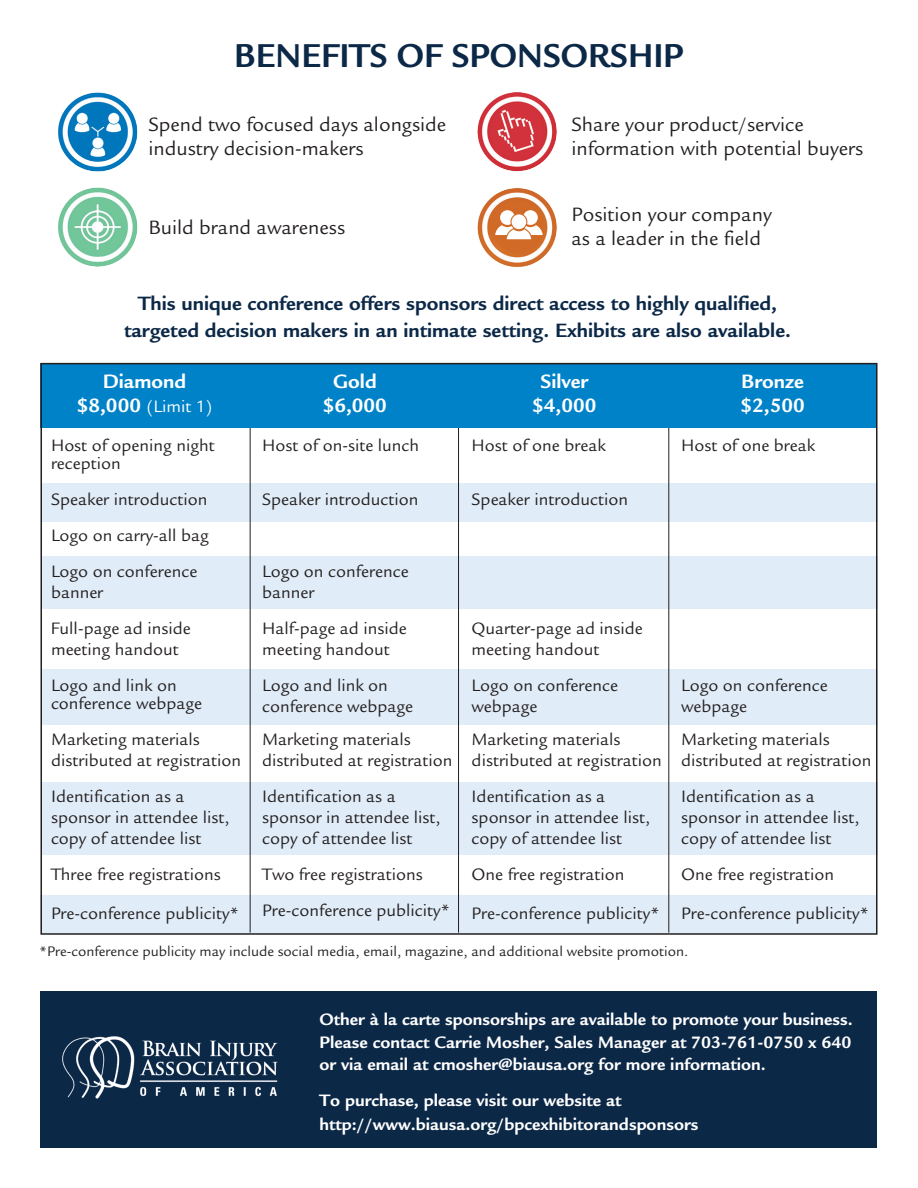
<style>
.page{position:relative;width:918px;height:1188px;background:#fff}
.page>*{position:absolute;margin:0;border:0;box-sizing:border-box;transform-origin:0 0}
.t1{font:700 36px "Legacy Sans";color:#0c2847;scale:.95 1}
.t2{font:21px/24px "Legacy Sans";color:#231f20}
.t3{font:700 21px/27px "Legacy Sans";color:#0c2847;text-align:center}
.t4{font:700 21px/24px "Legacy Sans";color:#fff;text-align:center}
.t5{font:18px/21px "Legacy Sans";color:#231f20}
.t6{font:700 18px/22.5px "Legacy Sans";color:#fff;text-align:justify}
.t7{font:18px "Legacy Sans";color:#fff}
.t8{font:15px "Legacy Sans";color:#231f20}
.s1{font-weight:700;font-size:21px}
</style>
<div class="page">
<div style="left:40px;top:991px;width:838px;height:157px;background:#0c2847"></div>
<img style="left:62px;top:1036px;width:216px;height:63px">
<div style="left:41px;top:895px;width:836px;height:39px;background:#e0ecf7"></div>
<div style="left:42px;top:483px;width:836px;height:39px;background:#e0ecf7"></div>
<div style="left:41px;top:556px;width:837px;height:52px;background:#e0ecf7"></div>
<div style="left:41px;top:669px;width:837px;height:56px;background:#e0ecf7"></div>
<div style="left:41px;top:782px;width:837px;height:72px;background:#e0ecf7"></div>
<hr style="left:250px;top:410px;width:1px;height:523px;background:#231f20">
<hr style="left:668px;top:410px;width:1px;height:523px;background:#231f20">
<hr style="left:458px;top:410px;width:1px;height:523px;background:#231f20">
<div style="left:40px;top:363px;width:838px;height:64px;background:#0082c8"></div>
<img style="left:58px;top:92px;width:80px;height:175px">
<img style="left:477px;top:92px;width:80px;height:175px">
<svg style="left:495px;top:210px;width:48px;height:29px"></svg>
<h1 class="t1" style="left:234px;top:35px;width:475px">BENEFITS OF SPONSORSHIP</h1>
<p class="t2" style="left:148px;top:112px;width:299px">Spend two focused days alongside industry decision-makers</p>
<p class="t2" style="left:148px;top:215px;width:198px">Build brand awareness</p>
<p class="t2" style="left:571px;top:112px;width:293px">Share your product/service information with potential buyers</p>
<p class="t2" style="left:571px;top:202px;width:202px">Position your company as a leader in the field</p>
<p class="t3" style="left:124px;top:290px;width:668px">This unique conference offers sponsors direct access to highly qualified, targeted decision makers in an intimate setting. Exhibits are also available.</p>
<p class="t4" style="left:103px;top:370px;width:85px">Diamond</p>
<p class="t7" style="left:77px;top:396px;width:137px"><span class="s1">$8,000</span> (Limit 1)</p>
<p class="t5" style="left:51px;top:437px;width:165px;line-height:18px">Host of opening night reception</p>
<p class="t5" style="left:51px;top:482px;width:159px;line-height:36px;text-align:justify">Speaker introduction Logo on carry-all bag Logo on conference</p>
<p class="t5" style="left:51px;top:575px;width:141px;line-height:36px">banner<br>Full-page ad inside</p>
<p class="t5" style="left:51px;top:632px;width:129px;line-height:36px">meeting handout<br>Logo and link on</p>
<p class="t5" style="left:51px;top:686px;width:153px;line-height:36px">conference webpage<br>Marketing materials</p>
<p class="t5" style="left:51px;top:743px;width:192px;line-height:36px">distributed at registration<br>Identification as a</p>
<p class="t5" style="left:51px;top:807px;width:180px">sponsor in attendee list, copy of attendee list</p>
<p class="t5" style="left:51px;top:855px;width:190px;line-height:39px">Three free registrations<br>Pre-conference publicity*</p>
<p class="t4" style="left:323px;top:370px;width:66px">Gold $6,000</p>
<p class="t4" style="left:532px;top:370px;width:66px">Silver $4,000</p>
<p class="t4" style="left:740px;top:370px;width:66px;text-align:left">Bronze $2,500</p>
<p class="t5" style="left:262px;top:435px;width:159px">Host of on-site lunch</p>
<p class="t5" style="left:472px;top:435px;width:136px">Host of one break</p>
<p class="t5" style="left:681px;top:435px;width:136px">Host of one break</p>
<p class="t5" style="left:262px;top:489px;width:158px">Speaker introduction</p>
<p class="t5" style="left:472px;top:489px;width:158px">Speaker introduction</p>
<p class="t5" style="left:262px;top:561px;width:148px">Logo on conference banner</p>
<p class="t5" style="left:262px;top:618px;width:146px">Half-page ad inside meeting handout</p>
<p class="t5" style="left:262px;top:675px;width:153px">Logo and link on conference webpage</p>
<p class="t5" style="left:262px;top:729px;width:192px">Marketing materials distributed at registration</p>
<p class="t5" style="left:262px;top:786px;width:180px">Identification as a sponsor in attendee list, copy of attendee list</p>
<p class="t5" style="left:262px;top:857px;width:190px;line-height:36px">Two free registrations<br>Pre-conference publicity*</p>
<p class="t5" style="left:472px;top:618px;width:173px">Quarter-page ad inside meeting handout</p>
<p class="t5" style="left:472px;top:675px;width:148px">Logo on conference webpage</p>
<p class="t5" style="left:472px;top:729px;width:192px">Marketing materials distributed at registration</p>
<p class="t5" style="left:472px;top:786px;width:180px">Identification as a sponsor in attendee list, copy of attendee list</p>
<p class="t5" style="left:472px;top:855px;width:190px;line-height:39px">One free registration<br>Pre-conference publicity*</p>
<p class="t5" style="left:681px;top:675px;width:148px">Logo on conference webpage</p>
<p class="t5" style="left:681px;top:729px;width:192px">Marketing materials distributed at registration</p>
<p class="t5" style="left:681px;top:786px;width:180px">Identification as a sponsor in attendee list, copy of attendee list</p>
<p class="t5" style="left:681px;top:855px;width:190px;line-height:39px">One free registration<br>Pre-conference publicity*</p>
<p class="t8" style="left:39px;top:943px;width:651px">*Pre-conference publicity may include social media, email, magazine, and additional website promotion.</p>
<p class="t6" style="left:320px;top:1008px;width:535px">Other à la carte sponsorships are available to promote your business.<br>Please contact Carrie Mosher, Sales Manager at 703-761-0750 x 640 or via email at cmosher@biausa.org for more information.</p>
<p class="t6" style="left:320px;top:1088px;width:380px;line-height:24px">To purchase, please visit our website at http://www.biausa.org/bpcexhibitorandsponsors</p>
</div>
